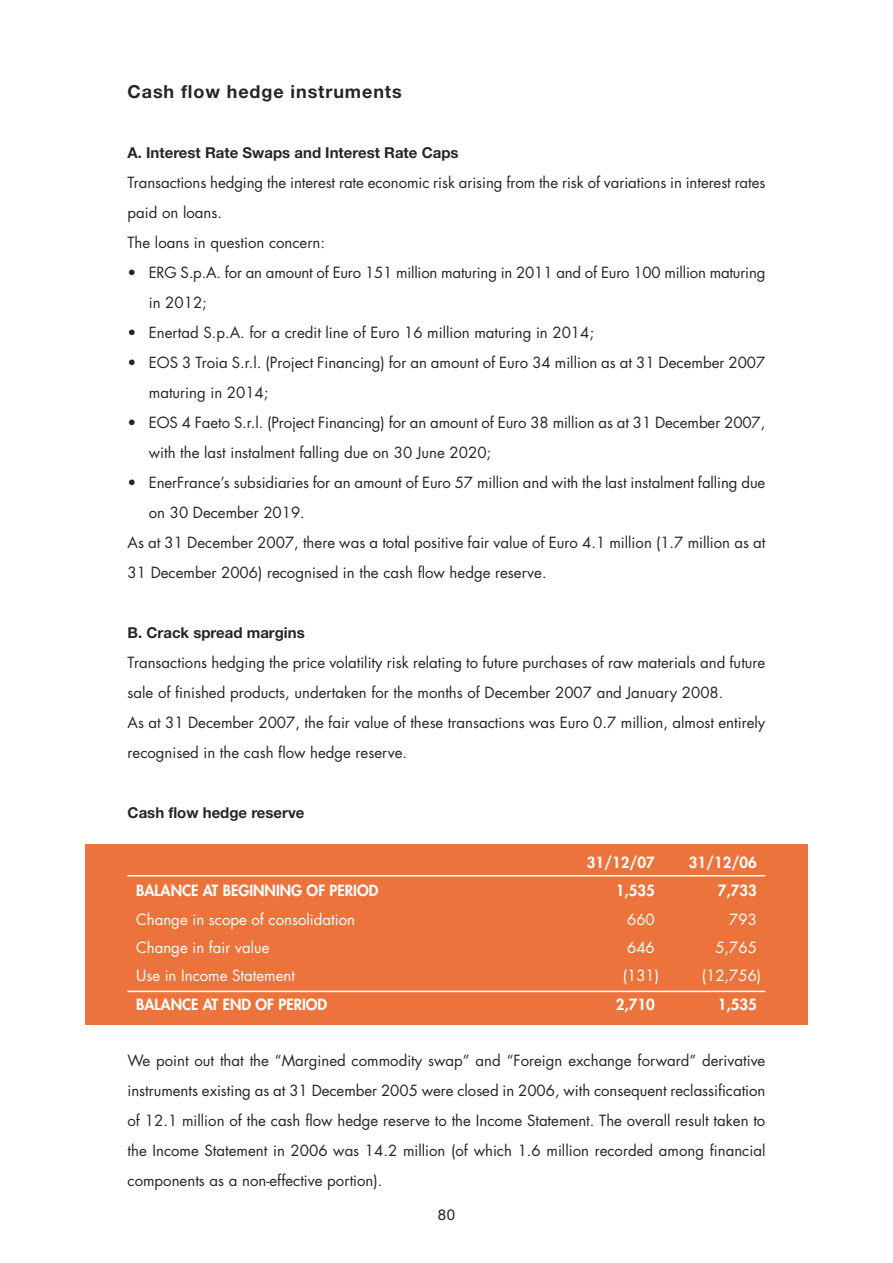
<style>
.page{position:relative;width:893px;height:1263px;background:#fff}
.page>*{position:absolute;margin:0;border:0;box-sizing:border-box;transform-origin:0 0}
.t1{font:700 18px "Helvetica Neue";letter-spacing:.05em;color:#272627}
.t2{font:15px/30px "Futura";color:#272627}
.t3{font:15px "Futura";color:#fff}
.t4{font:800 15px "Futura";color:#fff}
.t5{font:700 15px "Helvetica Neue";color:#272627}
.t6{font:15px "Helvetica Neue";color:#272627}
</style>
<div class="page">
<div style="left:85px;top:844px;width:723px;height:181px;background:#ec743c"></div>
<hr style="left:128px;top:875px;width:637px;height:1px;background:#fff">
<hr style="left:128px;top:991px;width:637px;height:1px;background:#fff">
<p class="t1" style="left:128px;top:85px;width:276px">Cash flow hedge instruments</p>
<p class="t5" style="left:128px;top:147px;width:333px">A. Interest Rate Swaps and Interest Rate Caps</p>
<p class="t2" style="left:128px;top:169px;width:639px">Transactions hedging the interest rate economic risk arising from the risk of variations in interest rates paid on loans.<br>The loans in question concern:</p>
<p class="t2" style="left:149px;top:259px;width:618px;text-indent:-21px">• ERG S.p.A. for an amount of Euro 151 million maturing in 2011 and of Euro 100 million maturing in 2012;</p>
<p class="t2" style="left:128px;top:319px;width:468px">• Enertad S.p.A. for a credit line of Euro 16 million maturing in 2014;</p>
<p class="t2" style="left:149px;top:349px;width:618px;text-indent:-21px">• EOS 3 Troia S.r.l. (Project Financing) for an amount of Euro 34 million as at 31 December 2007 maturing in 2014;</p>
<p class="t2" style="left:149px;top:409px;width:618px;text-indent:-21px">• EOS 4 Faeto S.r.l. (Project Financing) for an amount of Euro 38 million as at 31 December 2007, with the last instalment falling due on 30 June 2020;</p>
<p class="t2" style="left:128px;top:469px;width:639px">• EnerFrance’s subsidiaries for an amount of Euro 57 million and with the last instalment falling due</p>
<p class="t2" style="left:149px;top:499px;width:158px">on 30 December 2019.</p>
<p class="t2" style="left:128px;top:529px;width:639px">As at 31 December 2007, there was a total positive fair value of Euro 4.1 million (1.7 million as at</p>
<p class="t2" style="left:128px;top:559px;width:421px">31 December 2006) recognised in the cash flow hedge reserve.</p>
<p class="t5" style="left:128px;top:627px;width:179px">B. Crack spread margins</p>
<p class="t2" style="left:128px;top:649px;width:639px">Transactions hedging the price volatility risk relating to future purchases of raw materials and future sale of finished products, undertaken for the months of December 2007 and January 2008.<br>As at 31 December 2007, the fair value of these transactions was Euro 0.7 million, almost entirely recognised in the cash flow hedge reserve.</p>
<p class="t5" style="left:128px;top:807px;width:178px">Cash flow hedge reserve</p>
<p class="t4" style="left:587px;top:855px;width:70px">31/12/07</p>
<p class="t4" style="left:689px;top:855px;width:70px">31/12/06</p>
<p class="t4" style="left:136px;top:884px;width:244px">BALANCE AT BEGINNING OF PERIOD</p>
<p class="t4" style="left:616px;top:884px;width:41px">1,535</p>
<p class="t4" style="left:718px;top:884px;width:41px">7,733</p>
<p class="t3" style="left:136px;top:912px;width:220px">Change in scope of consolidation</p>
<p class="t3" style="left:627px;top:912px;width:29px">660</p>
<p class="t3" style="left:729px;top:912px;width:29px">793</p>
<p class="t3" style="left:136px;top:940px;width:135px">Change in fair value</p>
<p class="t3" style="left:627px;top:940px;width:29px">646</p>
<p class="t3" style="left:715px;top:940px;width:43px">5,765</p>
<p class="t3" style="left:136px;top:969px;width:160px">Use in Income Statement</p>
<p class="t3" style="left:623px;top:969px;width:38px">(131)</p>
<p class="t3" style="left:702px;top:969px;width:61px">(12,756)</p>
<p class="t4" style="left:136px;top:997px;width:193px">BALANCE AT END OF PERIOD</p>
<p class="t4" style="left:616px;top:997px;width:41px">2,710</p>
<p class="t4" style="left:718px;top:997px;width:41px">1,535</p>
<p class="t2" style="left:128px;top:1047px;width:639px;text-align:justify">We point out that the “Margined commodity swap” and “Foreign exchange forward” derivative instruments existing as at 31 December 2005 were closed in 2006, with consequent reclassification of 12.1 million of the cash flow hedge reserve to the Income Statement. The overall result taken to the Income Statement in 2006 was 14.2 million (of which 1.6 million recorded among financial components as a non-effective portion).</p>
<p class="t6" style="left:438px;top:1209px;width:19px">80</p>
</div>
